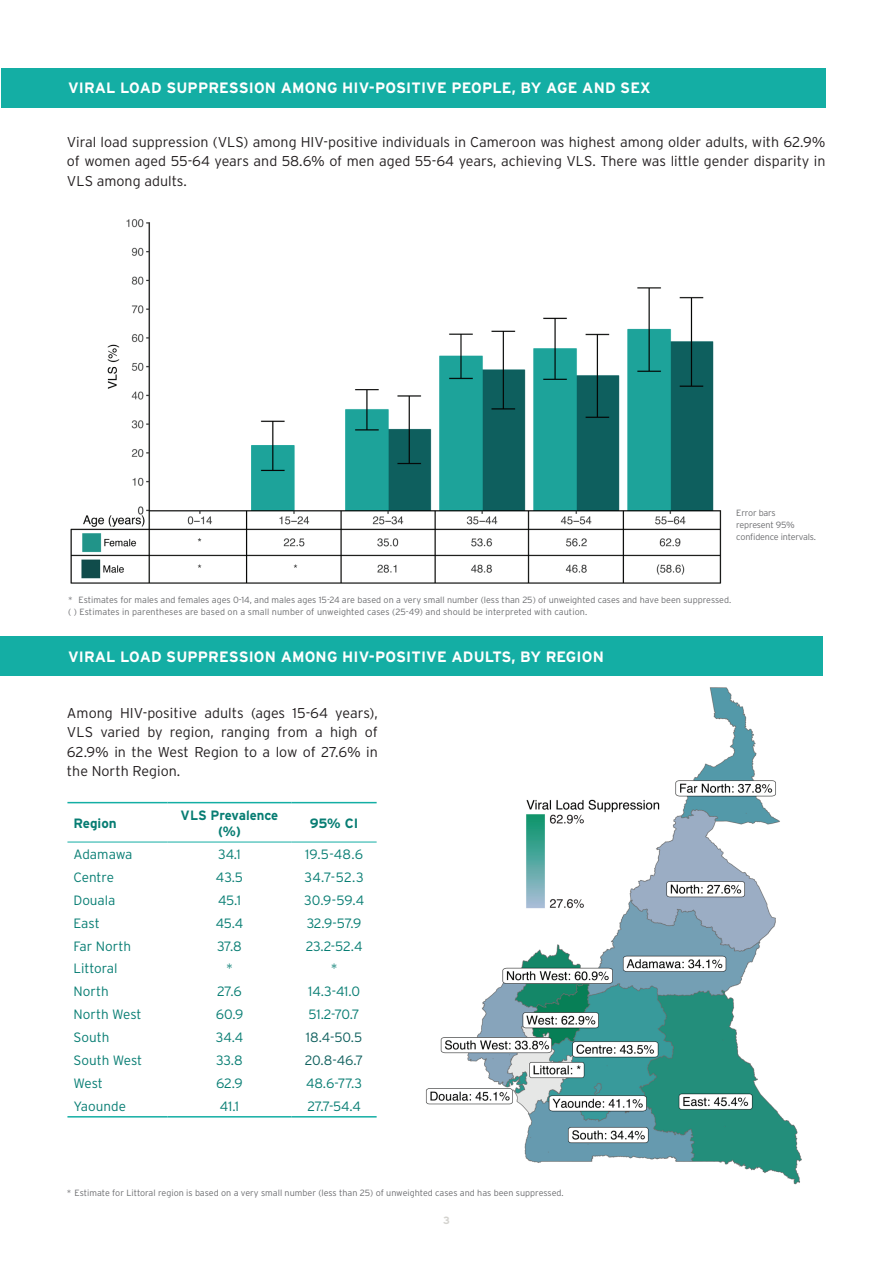
<style>
.page{position:relative;width:893px;height:1263px;background:#fff}
.page>*{position:absolute;margin:0;border:0;box-sizing:border-box;transform-origin:0 0}
.t1{font:700 15px "Interstate";letter-spacing:.01em;color:#fff}
.t2{font:300 14.25px/19.5px "Interstate";color:#231f20;text-align:justify}
.t3{font:300 13.5px "Interstate";color:#077d73}
.t4{font:700 13.5px/16.5px "Interstate";color:#077d73;text-align:center}
.t5{font:300 13.5px "Interstate";color:#0f605e}
.t6{font:700 10.5px "Interstate";color:#d4d3cf}
.t7{font:300 9px/12px "Interstate";color:#6c6d70}
.t8{font:300 9px/12px "Interstate";letter-spacing:-.02em;color:#6c6d70}
</style>
<div class="page">
<div style="left:0;top:636px;width:822px;height:39px;background:#14aea4"></div>
<div style="left:1px;top:68px;width:824px;height:39px;background:#14aea4"></div>
<img style="left:70px;top:219px;width:652px;height:365px">
<img style="left:426px;top:687px;width:376px;height:498px">
<hr style="left:67px;top:802px;width:100px;height:1px;background:#14aea4">
<hr style="left:167px;top:802px;width:125px;height:1px;background:#14aea4">
<hr style="left:292px;top:802px;width:85px;height:1px;background:#14aea4">
<hr style="left:67px;top:842px;width:100px;height:1px;background:#14aea4">
<hr style="left:167px;top:842px;width:125px;height:1px;background:#14aea4">
<hr style="left:292px;top:842px;width:85px;height:1px;background:#14aea4">
<hr style="left:67px;top:1116px;width:100px;height:1px;background:#14aea4">
<hr style="left:167px;top:1116px;width:125px;height:1px;background:#14aea4">
<hr style="left:292px;top:1116px;width:85px;height:1px;background:#14aea4">
<h1 class="t1" style="left:68px;top:80px;width:584px">VIRAL LOAD SUPPRESSION AMONG HIV-POSITIVE PEOPLE, BY AGE AND SEX</h1>
<p class="t2" style="left:67px;top:132px;width:760px">Viral load suppression (VLS) among HIV-positive individuals in Cameroon was highest among older adults, with 62.9% of women aged 55-64 years and 58.6% of men aged 55-64 years, achieving VLS. There was little gender disparity in VLS among adults.</p>
<p class="t8" style="left:736px;top:507px;width:81px">Error bars<br>represent 95% confidence intervals.</p>
<p class="t7" style="left:68px;top:594px;width:665px">* Estimates for males and females ages 0-14, and males ages 15-24 are based on a very small number (less than 25) of unweighted cases and have been suppressed. ( ) Estimates in parentheses are based on a small number of unweighted cases (25-49) and should be interpreted with caution.</p>
<h1 class="t1" style="left:68px;top:648px;width:537px">VIRAL LOAD SUPPRESSION AMONG HIV-POSITIVE ADULTS, BY REGION</h1>
<h2 class="t2" style="left:67px;top:703px;width:312px">Among HIV-positive adults (ages 15-64 years), VLS varied by region, ranging from a high of 62.9% in the West Region to a low of 27.6% in the North Region.</h2>
<h3 class="t4" style="left:73px;top:815px;width:45px">Region</h3>
<h3 class="t4" style="left:181px;top:806px;width:99px">VLS Prevalence (%)</h3>
<h3 class="t4" style="left:310px;top:815px;width:50px">95% CI</h3>
<h3 class="t3" style="left:73px;top:846px;width:60px">Adamawa</h3>
<h3 class="t3" style="left:218px;top:846px;width:24px">34.1</h3>
<h3 class="t3" style="left:305px;top:846px;width:60px">19.5-48.6</h3>
<h3 class="t3" style="left:73px;top:869px;width:42px">Centre</h3>
<h3 class="t3" style="left:216px;top:869px;width:29px">43.5</h3>
<h3 class="t3" style="left:305px;top:869px;width:60px">34.7-52.3</h3>
<h3 class="t3" style="left:73px;top:892px;width:44px">Douala</h3>
<h3 class="t3" style="left:218px;top:892px;width:24px">45.1</h3>
<h3 class="t3" style="left:304px;top:892px;width:62px">30.9-59.4</h3>
<h3 class="t3" style="left:73px;top:915px;width:28px">East</h3>
<h3 class="t3" style="left:216px;top:915px;width:29px">45.4</h3>
<h3 class="t3" style="left:307px;top:915px;width:56px">32.9-57.9</h3>
<h3 class="t3" style="left:73px;top:938px;width:59px">Far North</h3>
<h3 class="t3" style="left:217px;top:938px;width:26px">37.8</h3>
<h3 class="t3" style="left:306px;top:938px;width:58px">23.2-52.4</h3>
<h3 class="t3" style="left:73px;top:961px;width:46px">Littoral</h3>
<h3 class="t3" style="left:226px;top:961px;width:8px">*</h3>
<h3 class="t3" style="left:331px;top:961px;width:8px">*</h3>
<h3 class="t3" style="left:73px;top:984px;width:37px">North</h3>
<h3 class="t3" style="left:217px;top:984px;width:26px">27.6</h3>
<h3 class="t3" style="left:308px;top:984px;width:53px">14.3-41.0</h3>
<h3 class="t3" style="left:73px;top:1007px;width:70px">North West</h3>
<h3 class="t3" style="left:216px;top:1007px;width:29px">60.9</h3>
<h3 class="t3" style="left:308px;top:1007px;width:53px">51.2-70.7</h3>
<h3 class="t3" style="left:73px;top:1030px;width:37px">South</h3>
<h3 class="t3" style="left:216px;top:1030px;width:29px">34.4</h3>
<h3 class="t5" style="left:306px;top:1030px;width:58px">18.4-50.5</h3>
<h3 class="t3" style="left:73px;top:1053px;width:70px">South West</h3>
<h3 class="t3" style="left:216px;top:1053px;width:28px">33.8</h3>
<h3 class="t5" style="left:305px;top:1053px;width:60px">20.8-46.7</h3>
<h3 class="t3" style="left:73px;top:1075px;width:31px">West</h3>
<h3 class="t3" style="left:216px;top:1075px;width:28px">62.9</h3>
<h3 class="t3" style="left:306px;top:1075px;width:58px">48.6-77.3</h3>
<h3 class="t3" style="left:73px;top:1098px;width:54px">Yaounde</h3>
<h3 class="t3" style="left:220px;top:1098px;width:21px">41.1</h3>
<h3 class="t3" style="left:308px;top:1098px;width:55px">27.7-54.4</h3>
<p class="t7" style="left:67px;top:1186px;width:498px">* Estimate for Littoral region is based on a very small number (less than 25) of unweighted cases and has been suppressed.</p>
<p class="t6" style="left:443px;top:1214px;width:8px">3</p>
</div>
